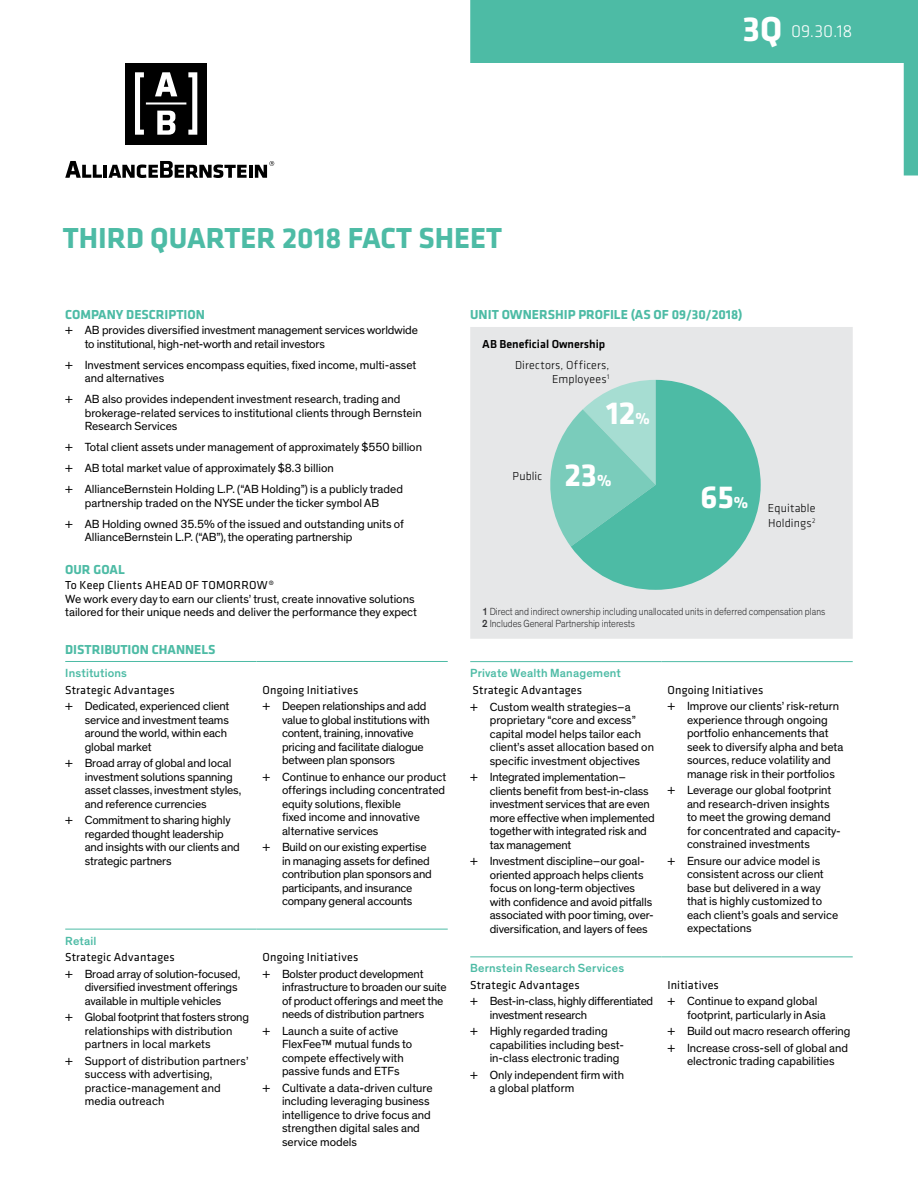
<style>
.page{position:relative;width:918px;height:1188px;background:#fff}
.page>*{position:absolute;margin:0;border:0;box-sizing:border-box;transform-origin:0 0}
.Quarter_KB_24_28_8{font:700 36px "Klavika";color:#fff}
.t1{font:700 33px "Klavika";color:#fff}
.Title_Product_KB_20{font:700 30px "Klavika";color:#4dbba5}
.Category_KL_12_14_4{font:300 18px "Klavika";color:#fff}
.Body_subhead_KB_9_11{font:700 13.5px "Klavika";color:#4dbba5}
.Body_copy_TR_8_9{font:12px/13.5px "Theinhardt";letter-spacing:-.005em;color:#000}
.Table_Content_8_9_le{font:12px "Klavika";letter-spacing:.015em;color:#000}
.Table_Header_8_9__90{font:500 12px "Theinhardt";letter-spacing:.015em;color:#4dbba5}
.t2{font:300 12px/14.4px "Klavika";letter-spacing:.015em;color:#000}
.t3{font:500 12px "Klavika";color:#000}
.Performance_chart_fo{font:300 10.5px "Theinhardt";color:#313133;scale:.9 1}
.s1{font-family:"Klavika"}
.s2{font-size:16.5px}
.s3{font-weight:500}
</style>
<div class="page">
<svg style="left:470px;top:0;width:448px;height:176px"></svg>
<div style="left:126px;top:63px;width:81px;height:81px;background:#000"></div>
<svg style="left:135px;top:72px;width:62px;height:63px"></svg>
<hr style="left:249px;top:165px;width:4px;height:13px;background:#000">
<svg style="left:65px;top:161px;width:182px;height:17px"></svg>
<svg style="left:255px;top:161px;width:19px;height:17px"></svg>
<hr style="left:65px;top:661px;width:191px;height:1px;background:#4dbba5">
<hr style="left:256px;top:661px;width:192px;height:1px;background:#4dbba5">
<hr style="left:65px;top:929px;width:191px;height:1px;background:#4dbba5">
<hr style="left:256px;top:929px;width:192px;height:1px;background:#4dbba5">
<div style="left:470px;top:327px;width:383px;height:312px;background:#e6e7e8"></div>
<svg style="left:539px;top:380px;width:222px;height:210px;background:#84ccbe"></svg>
<hr style="left:470px;top:956px;width:192px;height:1px;background:#4dbba5">
<hr style="left:662px;top:956px;width:191px;height:1px;background:#4dbba5">
<hr style="left:470px;top:661px;width:192px;height:1px;background:#4dbba5">
<hr style="left:662px;top:661px;width:191px;height:1px;background:#4dbba5">
<p class="Title_Product_KB_20" style="left:63px;top:216px;width:441px">THIRD QUARTER 2018 FACT SHEET</p>
<p class="Quarter_KB_24_28_8" style="left:743px;top:3px;width:41px">3Q</p>
<p class="Category_KL_12_14_4" style="left:791px;top:20px;width:63px">09.30.18</p>
<p class="Body_subhead_KB_9_11" style="left:65px;top:305px;width:141px">COMPANY DESCRIPTION</p>
<p class="Body_copy_TR_8_9" style="left:85px;top:324px;width:335px;text-indent:-20px">+ AB provides diversified investment management services worldwide to institutional, high-net-worth and retail investors</p>
<p class="Body_copy_TR_8_9" style="left:85px;top:359px;width:333px;text-indent:-20px">+ Investment services encompass equities, fixed income, multi-asset and alternatives</p>
<p class="Body_copy_TR_8_9" style="left:85px;top:393px;width:338px;text-indent:-20px">+ AB also provides independent investment research, trading and brokerage-related services to institutional clients through Bernstein<br>Research Services</p>
<p class="Body_copy_TR_8_9" style="left:65px;top:441px;width:358px">+ Total client assets under management of approximately $550 billion</p>
<p class="Body_copy_TR_8_9" style="left:65px;top:462px;width:270px">+ AB total market value of approximately $8.3 billion</p>
<p class="Body_copy_TR_8_9" style="left:65px;top:483px;width:339px;text-align:center">+ AllianceBernstein Holding L.P. (“AB Holding”) is a publicly traded partnership traded on the NYSE under the ticker symbol AB</p>
<p class="Body_copy_TR_8_9" style="left:85px;top:518px;width:321px;text-indent:-20px">+ AB Holding owned 35.5% of the issued and outstanding units of<br>AllianceBernstein L.P. (“AB”), the operating partnership</p>
<p class="Body_subhead_KB_9_11" style="left:65px;top:560px;width:61px">OUR GOAL</p>
<p class="Body_copy_TR_8_9" style="left:65px;top:579px;width:353px"><span class="s1">To Keep Clients AHEAD OF TOMORROW®<br></span>We work every day to earn our clients’ trust, create innovative solutions tailored for their unique needs and deliver the performance they expect</p>
<p class="Body_subhead_KB_9_11" style="left:65px;top:639px;width:152px">DISTRIBUTION CHANNELS</p>
<p class="Table_Header_8_9__90" style="left:65px;top:666px;width:63px">Institutions</p>
<p class="Table_Content_8_9_le" style="left:65px;top:682px;width:111px">Strategic Advantages</p>
<p class="Body_copy_TR_8_9" style="left:85px;top:700px;width:146px;text-indent:-20px">+ Dedicated, experienced client service and investment teams around the world, within each global market</p>
<p class="Body_copy_TR_8_9" style="left:85px;top:757px;width:158px;text-indent:-20px">+ Broad array of global and local investment solutions spanning asset classes, investment styles, and reference currencies</p>
<p class="Body_copy_TR_8_9" style="left:85px;top:814px;width:157px;text-indent:-20px">+ Commitment to sharing highly regarded thought leadership and insights with our clients and strategic partners</p>
<p class="Table_Content_8_9_le" style="left:262px;top:682px;width:97px">Ongoing Initiatives</p>
<p class="Body_copy_TR_8_9" style="left:282px;top:700px;width:149px;text-indent:-20px">+ Deepen relationships and add value to global institutions with content, training, innovative pricing and facilitate dialogue between plan sponsors</p>
<p class="Body_copy_TR_8_9" style="left:282px;top:770px;width:166px;text-indent:-20px">+ Continue to enhance our product offerings including concentrated equity solutions, flexible<br>fixed income and innovative alternative services</p>
<p class="Body_copy_TR_8_9" style="left:282px;top:841px;width:151px;text-indent:-20px">+ Build on our existing expertise in managing assets for defined contribution plan sponsors and participants, and insurance company general accounts</p>
<p class="Table_Header_8_9__90" style="left:65px;top:934px;width:33px">Retail</p>
<p class="Table_Content_8_9_le" style="left:65px;top:949px;width:111px">Strategic Advantages</p>
<p class="Body_copy_TR_8_9" style="left:85px;top:967px;width:157px;text-indent:-20px">+ Broad array of solution-focused, diversified investment offerings available in multiple vehicles</p>
<p class="Body_copy_TR_8_9" style="left:85px;top:1011px;width:166px;text-indent:-20px">+ Global footprint that fosters strong relationships with distribution partners in local markets</p>
<p class="Body_copy_TR_8_9" style="left:85px;top:1054px;width:165px;text-indent:-20px">+ Support of distribution partners’ success with advertising, practice-management and media outreach</p>
<p class="Table_Content_8_9_le" style="left:262px;top:949px;width:97px">Ongoing Initiatives</p>
<p class="Body_copy_TR_8_9" style="left:282px;top:967px;width:166px;text-indent:-20px">+ Bolster product development infrastructure to broaden our suite of product offerings and meet the needs of distribution partners</p>
<p class="Body_copy_TR_8_9" style="left:282px;top:1024px;width:132px;text-indent:-20px">+ Launch a suite of active<br>FlexFee™ mutual funds to compete effectively with passive funds and ETFs</p>
<p class="Body_copy_TR_8_9" style="left:282px;top:1081px;width:152px;text-indent:-20px">+ Cultivate a data-driven culture including leveraging business intelligence to drive focus and strengthen digital sales and service models</p>
<p class="Body_subhead_KB_9_11" style="left:470px;top:305px;width:274px">UNIT OWNERSHIP PROFILE (AS OF 09/30/2018)</p>
<p class="t3" style="left:482px;top:336px;width:125px">AB Beneficial Ownership</p>
<p class="t2" style="left:515px;top:357px;width:96px;text-align:right">Directors, Officers,<br>Employees<sup>1</sup></p>
<p class="t2" style="left:513px;top:469px;width:31px">Public</p>
<p class="t1" style="left:606px;top:389px;width:45px">12<span class="s2">%</span></p>
<p class="t1" style="left:564px;top:452px;width:49px">23<span class="s2">%</span></p>
<p class="t1" style="left:700px;top:474px;width:49px">65<span class="s2">%</span></p>
<p class="t2" style="left:768px;top:501px;width:49px">Equitable<br>Holdings<sup>2</sup></p>
<p class="Performance_chart_fo" style="left:482px;top:605px;width:383px"><span class="s3">1</span> Direct and indirect ownership including unallocated units in deferred compensation plans</p>
<p class="Performance_chart_fo" style="left:482px;top:617px;width:171px"><span class="s3">2</span> Includes General Partnership interests</p>
<p class="Table_Header_8_9__90" style="left:470px;top:666px;width:152px">Private Wealth Management</p>
<p class="Table_Content_8_9_le" style="left:473px;top:683px;width:111px">Strategic Advantages</p>
<p class="Body_copy_TR_8_9" style="left:490px;top:700px;width:166px;text-indent:-20px">+ Custom wealth strategies–a proprietary “core and excess” capital model helps tailor each client’s asset allocation based on specific investment objectives</p>
<p class="Body_copy_TR_8_9" style="left:490px;top:771px;width:166px;text-indent:-20px">+ Integrated implementation– clients benefit from best-in-class investment services that are even more effective when implemented together with integrated risk and tax management</p>
<p class="Body_copy_TR_8_9" style="left:490px;top:855px;width:166px;text-indent:-20px">+ Investment discipline–our goal&shy;oriented approach helps clients focus on long-term objectives with confidence and avoid pitfalls associated with poor timing, over&shy;diversification, and layers of fees</p>
<p class="Table_Header_8_9__90" style="left:470px;top:961px;width:155px">Bernstein Research Services</p>
<p class="Table_Content_8_9_le" style="left:470px;top:977px;width:111px">Strategic Advantages</p>
<p class="Body_copy_TR_8_9" style="left:490px;top:995px;width:165px;text-indent:-20px">+ Best-in-class, highly differentiated investment research</p>
<p class="Body_copy_TR_8_9" style="left:490px;top:1025px;width:136px;text-indent:-20px">+ Highly regarded trading capabilities including best&shy;in-class electronic trading</p>
<p class="Body_copy_TR_8_9" style="left:490px;top:1069px;width:136px;text-indent:-20px">+ Only independent firm with a global platform</p>
<p class="Table_Content_8_9_le" style="left:668px;top:682px;width:97px">Ongoing Initiatives</p>
<p class="Body_copy_TR_8_9" style="left:687px;top:700px;width:158px;text-indent:-20px">+ Improve our clients’ risk-return experience through ongoing portfolio enhancements that seek to diversify alpha and beta sources, reduce volatility and manage risk in their portfolios</p>
<p class="Body_copy_TR_8_9" style="left:687px;top:784px;width:155px;text-indent:-20px">+ Leverage our global footprint and research-driven insights to meet the growing demand for concentrated and capacity&shy;constrained investments</p>
<p class="Body_copy_TR_8_9" style="left:687px;top:854px;width:153px;text-indent:-20px">+ Ensure our advice model is consistent across our client base but delivered in a way that is highly customized to each client’s goals and service expectations</p>
<p class="Table_Content_8_9_le" style="left:668px;top:977px;width:53px">Initiatives</p>
<p class="Body_copy_TR_8_9" style="left:687px;top:995px;width:140px;text-indent:-20px">+ Continue to expand global footprint, particularly in Asia</p>
<p class="Body_copy_TR_8_9" style="left:668px;top:1025px;width:184px">+ Build out macro research offering</p>
<p class="Body_copy_TR_8_9" style="left:668px;top:1042px;width:182px;text-align:center">+ Increase cross-sell of global and electronic trading capabilities</p>
</div>
